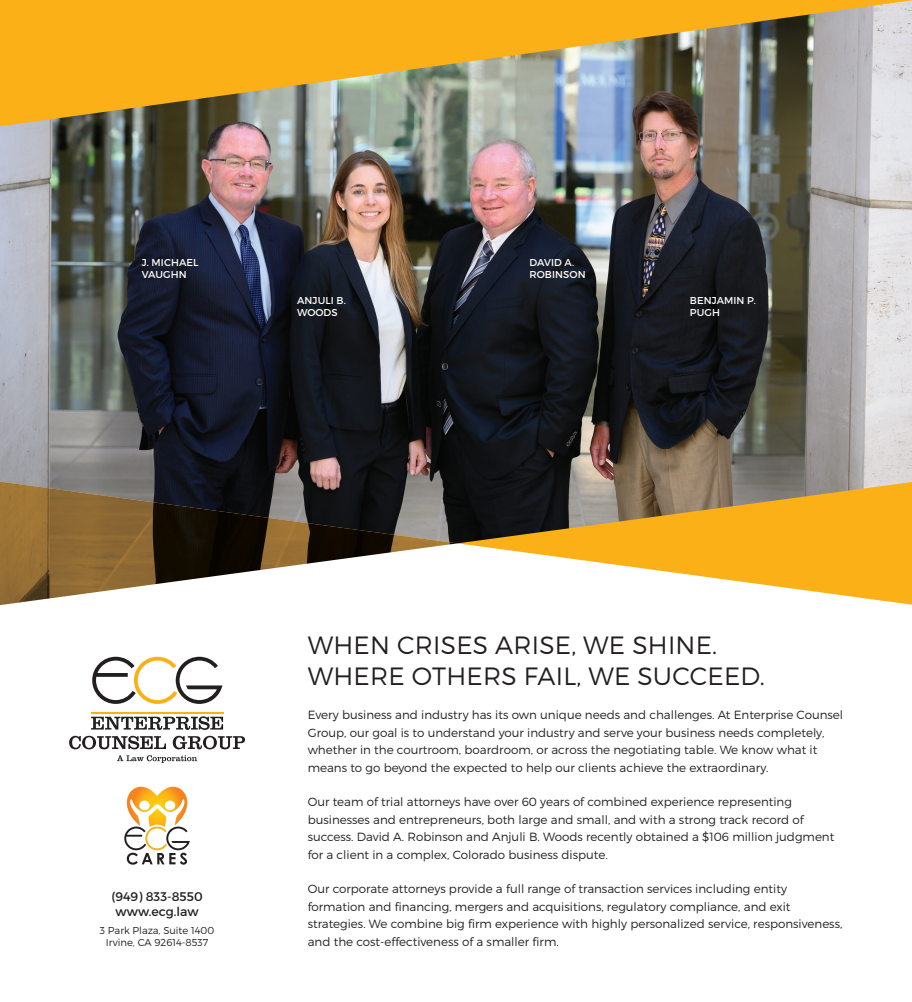
<style>
.page{position:relative;width:912px;height:1002px;background:#fff}
.page>*{position:absolute;margin:0;border:0;box-sizing:border-box;transform-origin:0 0}
.t1{font:300 25px/31.2px "Montserrat";letter-spacing:.01em;color:#231f20}
.t2{font:12.5px/15px "Montserrat";color:#231f20;text-align:center}
.t3{font:300 11.88px/17.5px "Montserrat";color:#231f20}
.t4{font:10px/12px "Montserrat";letter-spacing:.01em;color:#fff}
.t5{font:300 10px/12px "Montserrat";color:#231f20;text-align:center}
</style>
<div class="page">
<svg style="left:91px;top:716px;width:132px;height:13px"></svg>
<svg style="left:69px;top:735px;width:97px;height:14px"></svg>
<svg style="left:173px;top:735px;width:72px;height:14px"></svg>
<svg style="left:117px;top:755px;width:80px;height:7px"></svg>
<svg style="left:92px;top:656px;width:130px;height:47px"></svg>
<hr style="left:91px;top:711px;width:132px;height:2px;background:#fbb017">
<svg style="left:124px;top:786px;width:66px;height:78px"></svg>
<img style="left:0;top:129px;width:911px;height:476px">
<img style="left:0;top:481px;width:457px;height:124px">
<img style="left:0;top:0;width:911px;height:129px">
<p class="t4" style="left:142px;top:256px;width:58px">J. MICHAEL<br>VAUGHN</p>
<p class="t4" style="left:297px;top:294px;width:50px">ANJULI B.<br>WOODS</p>
<p class="t4" style="left:529px;top:256px;width:58px">DAVID A.<br>ROBINSON</p>
<p class="t4" style="left:689px;top:294px;width:67px">BENJAMIN P.<br>PUGH</p>
<p class="t2" style="left:111px;top:888px;width:93px">(949) 833-8550 www.ecg.law</p>
<p class="t5" style="left:100px;top:923px;width:116px">3 Park Plaza, Suite 1400<br>Irvine, CA 92614-8537</p>
<h1 class="t1" style="left:308px;top:628px;width:458px">WHEN CRISES ARISE, WE SHINE.<br>WHERE OTHERS FAIL, WE SUCCEED.</h1>
<p class="t3" style="left:307px;top:706px;width:537px">Every business and industry has its own unique needs and challenges. At Enterprise Counsel Group, our goal is to understand your industry and serve your business needs completely, whether in the courtroom, boardroom, or across the negotiating table. We know what it means to go beyond the expected to help our clients achieve the extraordinary.</p>
<p class="t3" style="left:307px;top:792px;width:528px">Our team of trial attorneys have over 60 years of combined experience representing businesses and entrepreneurs, both large and small, and with a strong track record of success. David A. Robinson and Anjuli B. Woods recently obtained a $106 million judgment for a client in a complex, Colorado business dispute.</p>
<p class="t3" style="left:307px;top:879px;width:536px">Our corporate attorneys provide a full range of transaction services including entity formation and financing, mergers and acquisitions, regulatory compliance, and exit strategies. We combine big firm experience with highly personalized service, responsiveness, and the cost-effectiveness of a smaller firm.</p>
</div>
